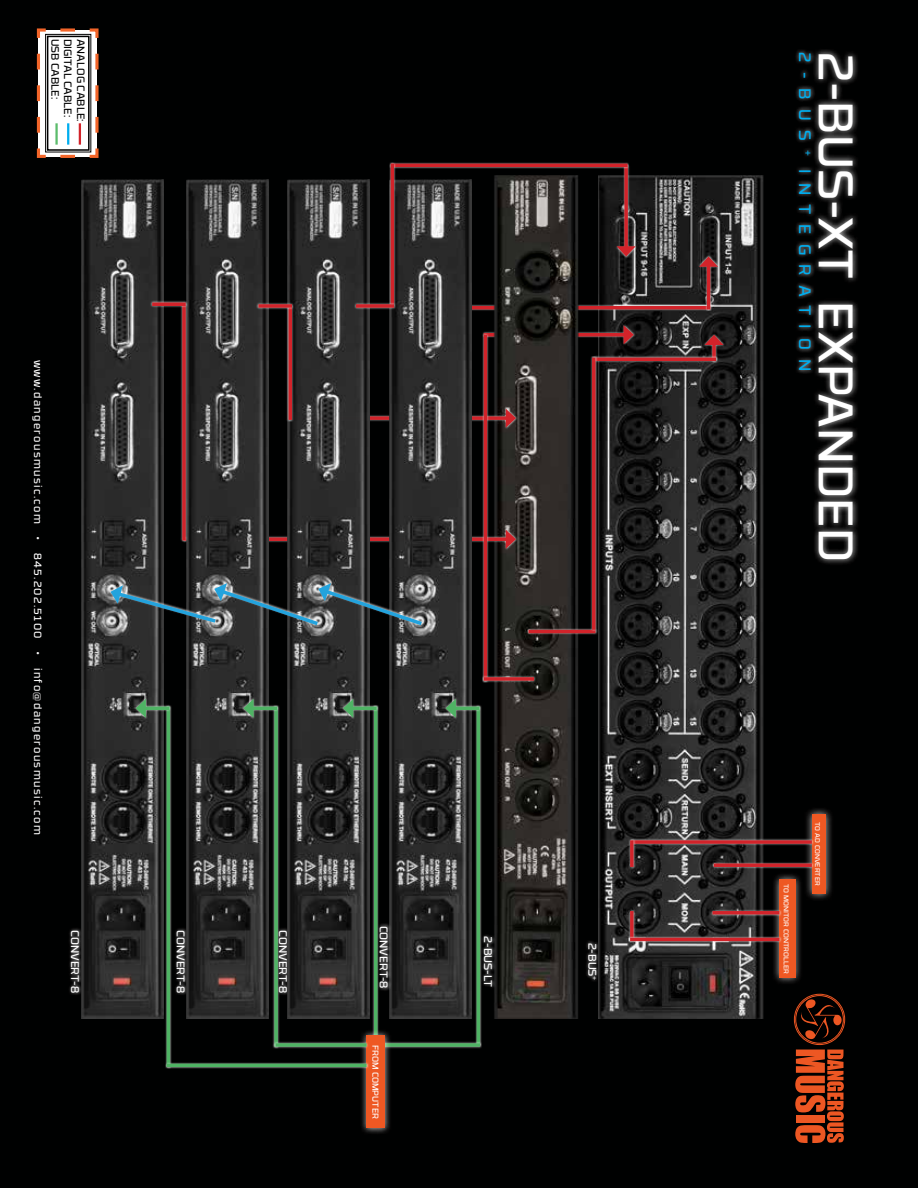
<style>
.page{position:relative;width:918px;height:1188px;background:#000101}
.page>*{position:absolute;margin:0;border:0;box-sizing:border-box;transform-origin:0 0}
.t1{font:48.3px "RB No 3.1";color:#fff}
.t2{font:16.5px "RB No 3.1";color:#00aeef}
.t3{font:11.1px "RB No 3.1";color:#fff}
.t4{font:10.65px "RB No 3.1";color:#000}
.t5{font:10.5px "RB No 3.1";letter-spacing:.13em;color:#fff}
.t6{font:8.55px "RB No 3.1";color:#fff}
.t7{font:6.9px "RB No 3.1";color:#fff}
.t8{font:6.75px "RB No 3.1";color:#fff}
</style>
<div class="page">
<div style="left:812px;top:48px;width:47px;height:517px;background:#fff;opacity:.75"></div>
<div style="left:795px;top:49px;width:21px;height:325px;background:#fff;opacity:.75"></div>
<svg style="left:36px;top:28px;width:63px;height:130px"></svg>
<div style="left:47px;top:36px;width:43px;height:115px;border:2px solid #000"></div>
<div style="left:174px;top:927px;width:14px;height:69px;background:#fff;opacity:.75"></div>
<div style="left:276px;top:927px;width:15px;height:69px;background:#fff;opacity:.75"></div>
<div style="left:68px;top:927px;width:15px;height:69px;background:#fff;opacity:.75"></div>
<div style="left:585px;top:940px;width:15px;height:43px;background:#fff;opacity:.75"></div>
<svg style="left:794px;top:994px;width:51px;height:51px"></svg>
<div style="left:794px;top:994px;width:51px;height:51px;border:1px solid #ed5723;border-radius:50%"></div>
<svg style="left:796px;top:996px;width:47px;height:47px"></svg>
<div style="left:795px;top:995px;width:49px;height:49px;border:1px solid #ed5723;border-radius:50%"></div>
<svg style="left:800px;top:999px;width:42px;height:41px"></svg>
<svg style="left:795px;top:1050px;width:49px;height:93px"></svg>
<img style="left:598px;top:175px;width:166px;height:844px">
<div style="left:452px;top:304px;width:260px;height:7px;background:#fff;opacity:.75"></div>
<hr style="left:453px;top:306px;width:257px;height:3px;background:#d2232a">
<div style="left:482px;top:323px;width:154px;height:23px;background:#fff;opacity:.75"></div>
<hr style="left:484px;top:333px;width:143px;height:3px;background:#d2232a">
<svg style="left:624px;top:325px;width:10px;height:19px"></svg>
<img style="left:492px;top:175px;width:91px;height:844px">
<div style="left:527px;top:628px;width:70px;height:7px;background:#fff;opacity:.75"></div>
<hr style="left:528px;top:630px;width:68px;height:3px;background:#d2232a">
<div style="left:182px;top:528px;width:336px;height:23px;background:#fff;opacity:.75"></div>
<svg style="left:268px;top:537px;width:238px;height:4px"></svg>
<svg style="left:506px;top:530px;width:10px;height:19px"></svg>
<div style="left:290px;top:407px;width:228px;height:23px;background:#fff;opacity:.75"></div>
<svg style="left:370px;top:416px;width:136px;height:4px"></svg>
<svg style="left:506px;top:409px;width:10px;height:19px"></svg>
<img style="left:389px;top:179px;width:82px;height:840px">
<img style="left:288px;top:179px;width:82px;height:840px">
<img style="left:186px;top:179px;width:82px;height:840px">
<img style="left:82px;top:179px;width:82px;height:840px">
<div style="left:287px;top:304px;width:7px;height:118px;background:#fff;opacity:.75"></div>
<hr style="left:289px;top:306px;width:3px;height:114px;background:#d2232a">
<div style="left:257px;top:302px;width:37px;height:7px;background:#fff;opacity:.75"></div>
<svg style="left:258px;top:304px;width:34px;height:4px"></svg>
<div style="left:180px;top:302px;width:7px;height:241px;background:#373737"></div>
<svg style="left:182px;top:308px;width:4px;height:232px"></svg>
<div style="left:150px;top:301px;width:38px;height:7px;background:#fff;opacity:.75"></div>
<svg style="left:152px;top:302px;width:34px;height:4px"></svg>
<div style="left:697px;top:255px;width:23px;height:56px;background:#fff;opacity:.75"></div>
<hr style="left:707px;top:264px;width:3px;height:45px;background:#d2232a">
<svg style="left:699px;top:257px;width:19px;height:10px"></svg>
<div style="left:615px;top:163px;width:22px;height:95px;background:#fff;opacity:.75"></div>
<svg style="left:624px;top:169px;width:4px;height:77px"></svg>
<svg style="left:617px;top:246px;width:19px;height:11px"></svg>
<div style="left:390px;top:162px;width:239px;height:7px;background:#fff;opacity:.75"></div>
<hr style="left:391px;top:164px;width:237px;height:3px;background:#d2232a">
<div style="left:389px;top:162px;width:7px;height:144px;background:#fff;opacity:.75"></div>
<hr style="left:391px;top:164px;width:3px;height:140px;background:#d2232a">
<div style="left:354px;top:302px;width:42px;height:7px;background:#fff;opacity:.75"></div>
<svg style="left:356px;top:304px;width:38px;height:4px"></svg>
<div style="left:703px;top:333px;width:22px;height:30px;background:#fff;opacity:.75"></div>
<svg style="left:712px;top:345px;width:4px;height:11px"></svg>
<svg style="left:705px;top:335px;width:19px;height:10px"></svg>
<div style="left:594px;top:356px;width:124px;height:7px;background:#fff;opacity:.75"></div>
<hr style="left:596px;top:358px;width:120px;height:3px;background:#d2232a">
<div style="left:590px;top:356px;width:7px;height:276px;background:#393939"></div>
<svg style="left:592px;top:358px;width:4px;height:272px"></svg>
<div style="left:482px;top:333px;width:7px;height:350px;background:#fff;opacity:.75"></div>
<hr style="left:484px;top:335px;width:3px;height:346px;background:#d2232a">
<div style="left:482px;top:676px;width:54px;height:7px;background:#fff;opacity:.75"></div>
<svg style="left:484px;top:677px;width:50px;height:4px"></svg>
<div style="left:804px;top:806px;width:30px;height:95px;background:#fff;opacity:.75"></div>
<div style="left:812px;top:814px;width:14px;height:79px;background:#ee5823"></div>
<div style="left:772px;top:872px;width:31px;height:114px;background:#fff;opacity:.75"></div>
<div style="left:780px;top:880px;width:16px;height:98px;background:#ee5823"></div>
<svg style="left:106px;top:577px;width:321px;height:58px"></svg>
<div style="left:272px;top:705px;width:7px;height:344px;background:#363636"></div>
<svg style="left:274px;top:720px;width:4px;height:321px"></svg>
<div style="left:242px;top:697px;width:37px;height:23px;background:#fff;opacity:.75"></div>
<hr style="left:250px;top:707px;width:27px;height:3px;background:#4fb364">
<svg style="left:243px;top:699px;width:11px;height:19px"></svg>
<div style="left:165px;top:705px;width:7px;height:364px;background:#516856"></div>
<hr style="left:167px;top:707px;width:3px;height:360px;background:#4fb364">
<div style="left:134px;top:697px;width:37px;height:23px;background:#fff;opacity:.75"></div>
<hr style="left:143px;top:707px;width:26px;height:3px;background:#4fb364">
<svg style="left:136px;top:699px;width:10px;height:19px"></svg>
<div style="left:372px;top:705px;width:7px;height:334px;background:#fff;opacity:.75"></div>
<hr style="left:374px;top:707px;width:3px;height:330px;background:#4fb364">
<div style="left:341px;top:697px;width:38px;height:23px;background:#fff;opacity:.75"></div>
<hr style="left:350px;top:707px;width:27px;height:3px;background:#4fb364">
<svg style="left:343px;top:699px;width:10px;height:19px"></svg>
<div style="left:475px;top:705px;width:7px;height:342px;background:#516956"></div>
<hr style="left:477px;top:707px;width:3px;height:338px;background:#4fb364">
<div style="left:444px;top:697px;width:37px;height:23px;background:#fff;opacity:.75"></div>
<hr style="left:453px;top:707px;width:26px;height:3px;background:#4fb364">
<svg style="left:446px;top:699px;width:10px;height:19px"></svg>
<div style="left:365px;top:1041px;width:117px;height:7px;background:#fff;opacity:.75"></div>
<svg style="left:391px;top:1043px;width:89px;height:4px"></svg>
<div style="left:360px;top:1029px;width:31px;height:106px;background:#fff;opacity:.75"></div>
<div style="left:367px;top:1035px;width:18px;height:93px;background:#ee5823"></div>
<div style="left:165px;top:1062px;width:203px;height:7px;background:#fff;opacity:.75"></div>
<hr style="left:167px;top:1064px;width:200px;height:3px;background:#4fb364">
<div style="left:274px;top:1041px;width:95px;height:7px;background:#fff;opacity:.75"></div>
<svg style="left:275px;top:1043px;width:92px;height:4px"></svg>
<div style="left:712px;top:862px;width:102px;height:7px;background:#fff;opacity:.75"></div>
<svg style="left:714px;top:863px;width:98px;height:4px"></svg>
<div style="left:630px;top:839px;width:184px;height:7px;background:#fff;opacity:.75"></div>
<svg style="left:635px;top:840px;width:177px;height:4px"></svg>
<div style="left:628px;top:839px;width:7px;height:30px;background:#fff;opacity:.75"></div>
<svg style="left:630px;top:840px;width:4px;height:27px"></svg>
<div style="left:628px;top:909px;width:7px;height:31px;background:#fff;opacity:.75"></div>
<svg style="left:630px;top:911px;width:4px;height:25px"></svg>
<div style="left:628px;top:936px;width:153px;height:7px;background:#fff;opacity:.75"></div>
<hr style="left:630px;top:938px;width:150px;height:3px;background:#d2232a">
<div style="left:711px;top:909px;width:70px;height:7px;background:#fff;opacity:.75"></div>
<svg style="left:712px;top:911px;width:68px;height:4px"></svg>
<div style="left:377px;top:923px;width:14px;height:69px;background:#fff;opacity:.75"></div>
<div style="left:481px;top:933px;width:15px;height:57px;background:#fff;opacity:.75"></div>
<p class="t4" style="left:63px;top:39px;width:62px;rotate:90deg">USB CABLE:</p>
<p class="t4" style="left:76px;top:39px;width:80px;rotate:90deg">DIGITAL CABLE:</p>
<p class="t4" style="left:89px;top:39px;width:84px;rotate:90deg">ANALOG CABLE:</p>
<p class="t5" style="left:46px;top:360px;width:476px;rotate:90deg">www.dangerousmusic.com • 845.202.5100 • info@dangerousmusic.com</p>
<p class="t3" style="left:83px;top:930px;width:64px;rotate:90deg">CONVERT-8</p>
<p class="t3" style="left:189px;top:930px;width:64px;rotate:90deg">CONVERT-8</p>
<p class="t3" style="left:291px;top:930px;width:64px;rotate:90deg">CONVERT-8</p>
<p class="t3" style="left:392px;top:926px;width:64px;rotate:90deg">CONVERT-8</p>
<p class="t3" style="left:497px;top:936px;width:51px;rotate:90deg">2-BUS-LT</p>
<p class="t6" style="left:382px;top:1045px;width:75px;rotate:90deg">FROM COMPUTER</p>
<p class="t3" style="left:601px;top:943px;width:39px;rotate:90deg">2-BUS<sup>+</sup></p>
<h2 class="t2" style="left:817px;top:52px;width:318px;rotate:90deg">2-BUS <sup>+</sup> INTEGRATION</h2>
<h1 class="t1" style="left:872px;top:52px;width:511px;rotate:90deg">2-BUS-XT EXPANDED</h1>
<p class="t7" style="left:792px;top:884px;width:91px;rotate:90deg">to monitor controller</p>
<p class="t8" style="left:823px;top:822px;width:65px;rotate:90deg">to ad converter</p>
</div>
